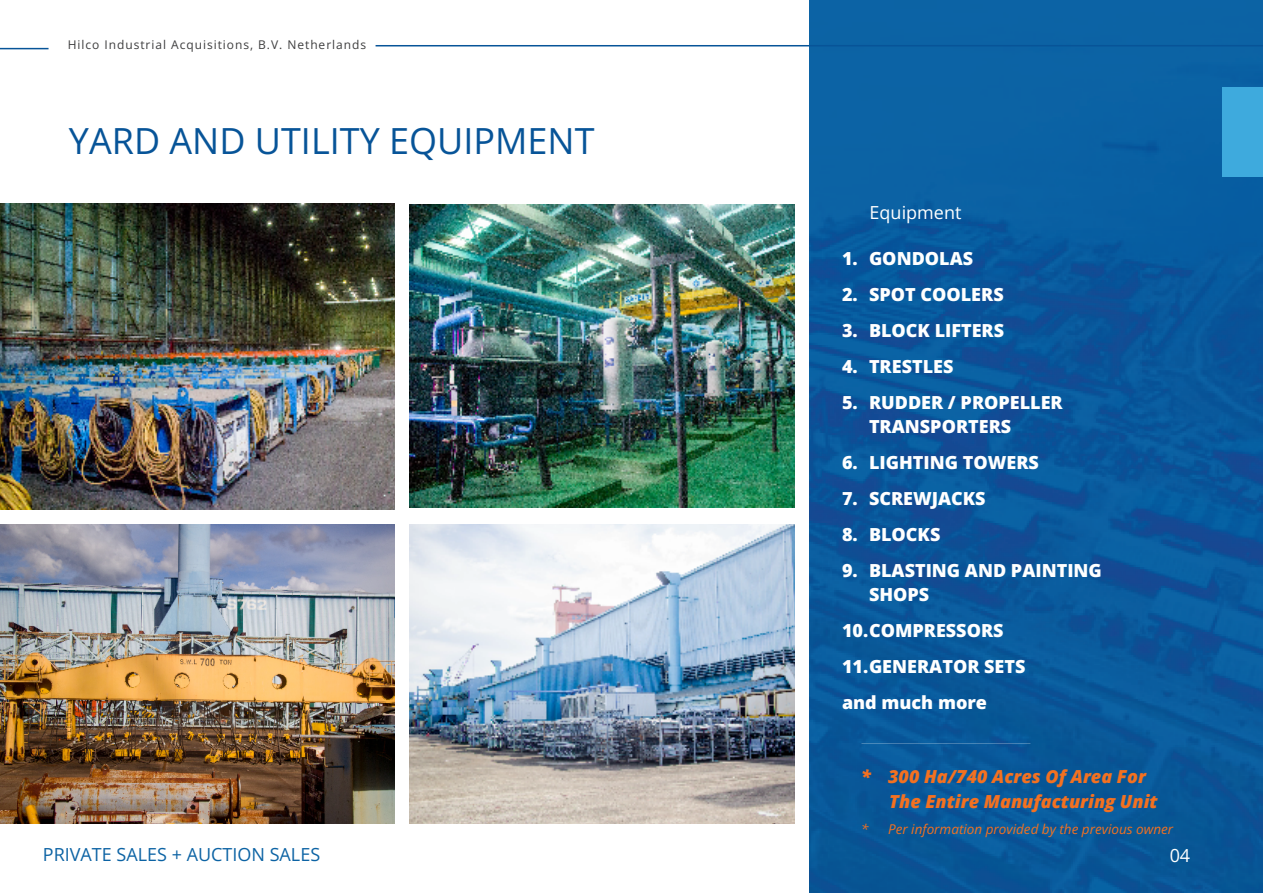
<style>
.page{position:relative;width:1263px;height:893px;background:#fff}
.page>*{position:absolute;margin:0;border:0;box-sizing:border-box;transform-origin:0 0}
.t1{font:700 36px "Open Sans";color:#075498}
.t2{font:800 18px/24px "Open Sans";color:#fff}
.t3{font:italic 800 18px/25.5px "Open Sans";color:#f37121}
.t4{font:700 18px "Open Sans";color:#0c63a4}
.t5{font:18px "Open Sans";color:#fff}
.t6{font:700 18px "Open Sans";color:#fff}
.t7{font:italic 300 13.5px "Open Sans";color:#f37121}
.t8{font:300 12px "Open Sans";letter-spacing:.08em;color:#3e3e3f}
</style>
<div class="page">
<img style="left:809px;top:0;width:454px;height:893px">
<hr style="left:376px;top:45px;width:887px;height:1px;background:#075498">
<hr style="left:0;top:48px;width:49px;height:1px;background:#075498">
<div style="left:1223px;top:88px;width:40px;height:89px;background:#3eaadd"></div>
<img style="left:0;top:204px;width:395px;height:305px">
<img style="left:0;top:524px;width:395px;height:299px">
<img style="left:409px;top:524px;width:385px;height:299px">
<img style="left:410px;top:205px;width:384px;height:303px">
<p class="t8" style="left:68px;top:36px;width:300px">Hilco Industrial Acquisitions, B.V. Netherlands</p>
<h1 class="t1" style="left:69px;top:116px;width:527px">YARD AND UTILITY EQUIPMENT</h1>
<p class="t4" style="left:43px;top:842px;width:279px">PRIVATE SALES + AUCTION SALES</p>
<p class="t5" style="left:870px;top:200px;width:93px">Equipment</p>
<p class="t2" style="left:842px;top:246px;width:133px">1. GONDOLAS</p>
<p class="t2" style="left:842px;top:282px;width:163px">2. SPOT COOLERS</p>
<p class="t2" style="left:842px;top:318px;width:164px">3. BLOCK LIFTERS</p>
<p class="t2" style="left:842px;top:354px;width:113px">4. TRESTLES</p>
<p class="t2" style="left:869px;top:390px;width:195px;text-indent:-27px">5. RUDDER / PROPELLER<br>TRANSPORTERS</p>
<p class="t2" style="left:842px;top:450px;width:198px">6. LIGHTING TOWERS</p>
<p class="t2" style="left:842px;top:486px;width:145px">7. SCREWJACKS</p>
<p class="t2" style="left:842px;top:522px;width:100px">8. BLOCKS</p>
<p class="t2" style="left:869px;top:558px;width:234px;text-indent:-27px">9. BLASTING AND PAINTING<br>SHOPS</p>
<p class="t2" style="left:842px;top:612px;width:185px;line-height:36px">10.COMPRESSORS<br>11.GENERATOR SETS and much more</p>
<p class="t3" style="left:889px;top:763px;width:270px;text-indent:-28px">* 300 Ha/740 Acres Of Area For<br>The Entire Manufacturing Unit</p>
<p class="t7" style="left:861px;top:820px;width:314px">* Per information provided by the previous owner</p>
<p class="t6" style="left:1170px;top:843px;width:22px">04</p>
</div>
